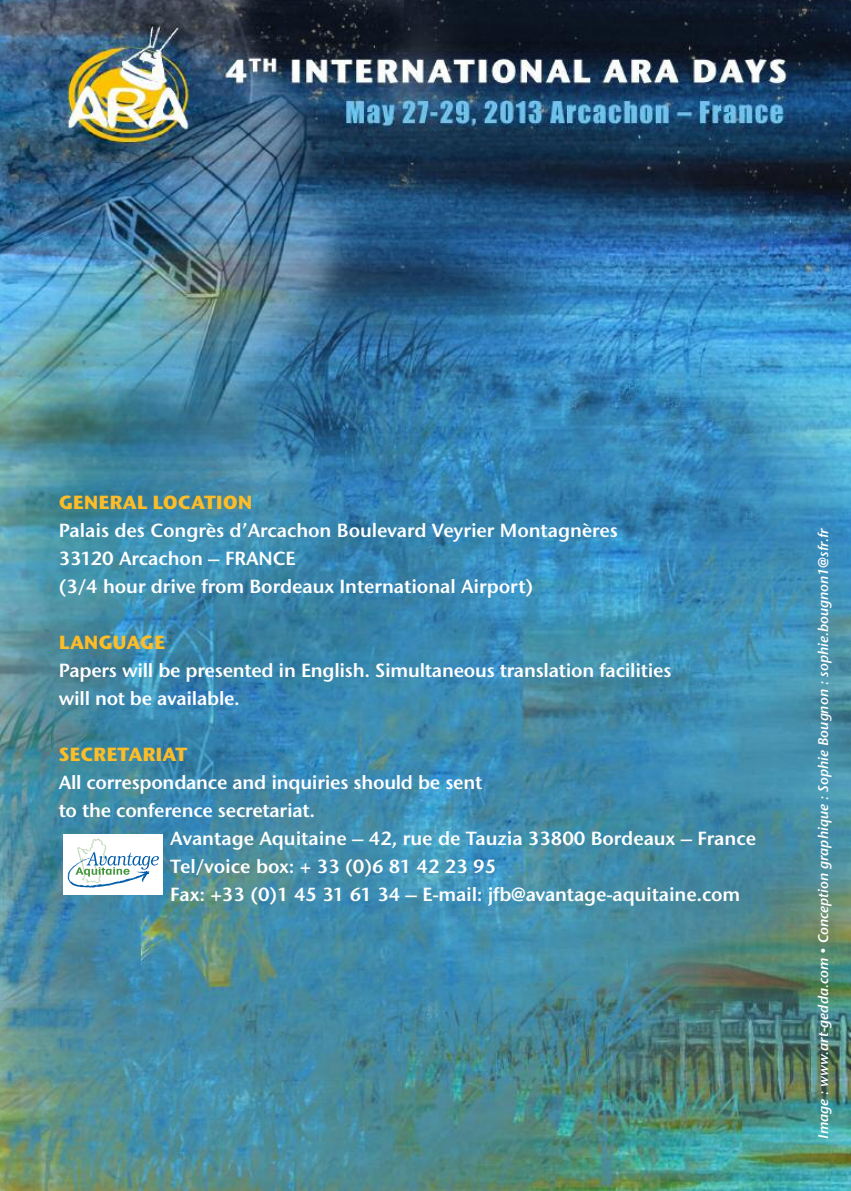
<style>
.page{position:relative;width:851px;height:1191px;background:#fff}
.page>*{position:absolute;margin:0;border:0;box-sizing:border-box;transform-origin:0 0}
.t1{font:19px/28px "Stone Sans ITCTT Semi";letter-spacing:-.01em;color:#fff}
.t2{font:700 19px "Stone Sans ITCTT";letter-spacing:-.005em;color:#fdbd28}
.t3{font:14px "Stone Sans ITCTT Semi Ita";color:#fff}
</style>
<div class="page">
<img style="left:0;top:0;width:850px;height:1191px">
<div style="left:63px;top:834px;width:99px;height:60px;background:#fff"></div>
<svg style="left:68px;top:838px;width:91px;height:50px"></svg>
<p class="t2" style="left:59px;top:490px;width:195px">GENERAL LOCATION</p>
<p class="t1" style="left:59px;top:516px;width:560px">Palais des Congrès d’Arcachon Boulevard Veyrier Montagnères<br>33120 Arcachon – FRANCE<br>(3/4 hour drive from Bordeaux International Airport)</p>
<p class="t2" style="left:59px;top:630px;width:108px">LANGUAGE</p>
<p class="t1" style="left:59px;top:656px;width:614px">Papers will be presented in English. Simultaneous translation facilities will not be available.</p>
<p class="t2" style="left:59px;top:742px;width:130px">SECRETARIAT</p>
<p class="t1" style="left:59px;top:768px;width:425px">All correspondance and inquiries should be sent</p>
<p class="t1" style="left:59px;top:796px;width:258px">to the conference secretariat.</p>
<p class="t1" style="left:170px;top:824px;width:587px">Avantage Aquitaine – 42, rue de Tauzia 33800 Bordeaux – France</p>
<p class="t1" style="left:170px;top:852px;width:327px">Tel/voice box: + 33 (0)6 81 42 23 95</p>
<p class="t1" style="left:170px;top:880px;width:571px">Fax: +33 (0)1 45 31 61 34 – E-mail: jfb@avantage-aquitaine.com</p>
<p class="t3" style="left:814px;top:1139px;width:613px;rotate:-90deg">Image : www.art-gedda.com • Conception graphique : Sophie Bougnon : sophie.bougnon1@sfr.fr</p>
</div>
